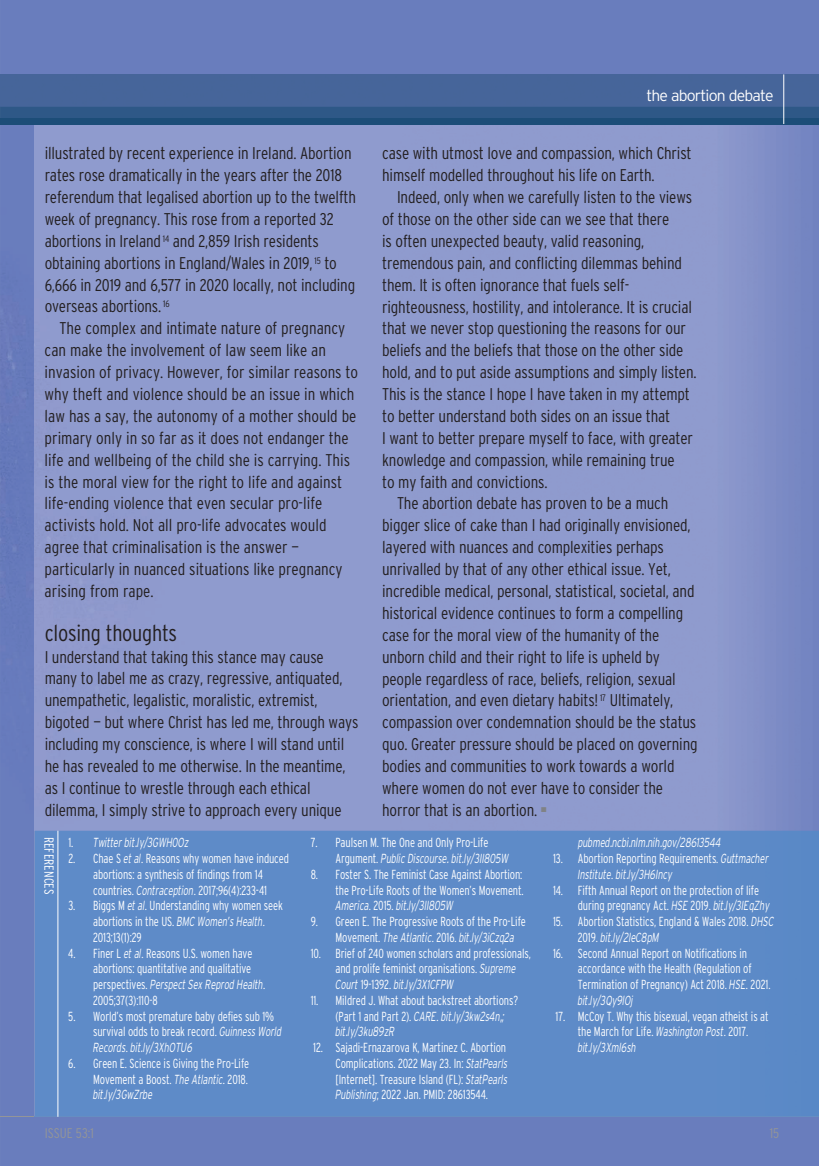
<style>
.page{position:relative;width:819px;height:1166px;background:#697dbd}
.page>*{position:absolute;margin:0;border:0;box-sizing:border-box;transform-origin:0 0}
.t1{font:300 condensed 22.75px "Interstate";letter-spacing:-.01em;color:#231f20}
.t2{font:300 condensed 16.97px/21.9px "Interstate";letter-spacing:-.01em;color:#231f20}
.t3{font:300 15.75px "Interstate";letter-spacing:-.05em;color:#fff}
.t4{font:300 condensed 14px "Interstate";color:#939598}
.t5{font:300 condensed 13.12px/15.8px "Interstate";letter-spacing:-.01em;color:#fff;scale:.9 1}
.t6{font:italic 300 13.12px "Interstate";letter-spacing:-.01em;color:#fff;scale:.69 1}
.t7{font:300 condensed 13.12px "Interstate";letter-spacing:-.01em;color:#fff}
.t8{font:7px "Zapf Dingbats ITC";color:#808285}
.s1{font-style:normal;font-stretch:condensed}
.s2{font-style:italic;font-stretch:normal}
</style>
<div class="page">
<img style="left:35px;top:124px;width:784px;height:992px">
<hr style="left:0;top:1116px;width:819px;height:1px;background:#939598">
<img style="left:0;top:74px;width:819px;height:45px">
<div style="left:0;top:119px;width:819px;height:5px;background:#1c4d78"></div>
<hr style="left:783px;top:74px;width:1px;height:50px;background:#fff">
<div style="left:35px;top:831px;width:60px;height:285px;background:#5e8bc8"></div>
<img style="left:35px;top:1117px;width:784px;height:1px">
<hr style="left:35px;top:1116px;width:784px;height:1px;background:#668dc1">
<hr style="left:57px;top:831px;width:1px;height:286px;background:#fff">
<p class="t2" style="left:45px;top:144px;width:313px">illustrated by recent experience in Ireland. Abortion rates rose dramatically in the years after the 2018 referendum that legalised abortion up to the twelfth week of pregnancy. This rose from a reported 32 abortions in Ireland <sup>14</sup> and 2,859 Irish residents obtaining abortions in England/Wales in 2019, <sup>15</sup> to 6,666 in 2019 and 6,577 in 2020 locally, not including overseas abortions. <sup>16</sup></p>
<p class="t2" style="left:45px;top:319px;width:315px;text-indent:15px">The complex and intimate nature of pregnancy can make the involvement of law seem like an invasion of privacy. However, for similar reasons to why theft and violence should be an issue in which law has a say, the autonomy of a mother should be primary only in so far as it does not endanger the life and wellbeing of the child she is carrying. This is the moral view for the right to life and against life-ending violence that even secular pro-life activists hold. Not all pro-life advocates would agree that criminalisation is the answer — particularly in nuanced situations like pregnancy arising from rape.</p>
<h1 class="t1" style="left:45px;top:624px;width:134px">closing thoughts</h1>
<p class="t2" style="left:45px;top:647px;width:315px">I understand that taking this stance may cause many to label me as crazy, regressive, antiquated, unempathetic, legalistic, moralistic, extremist, bigoted — but where Christ has led me, through ways including my conscience, is where I will stand until he has revealed to me otherwise. In the meantime, as I continue to wrestle through each ethical dilemma, I simply strive to approach every unique</p>
<p class="t3" style="left:646px;top:90px;width:129px">the abortion debate</p>
<p class="t2" style="left:382px;top:144px;width:311px">case with utmost love and compassion, which Christ himself modelled throughout his life on Earth.</p>
<p class="t2" style="left:397px;top:188px;width:296px">Indeed, only when we carefully listen to the views</p>
<p class="t2" style="left:382px;top:209px;width:289px">of those on the other side can we see that there</p>
<p class="t2" style="left:382px;top:231px;width:264px">is often unexpected beauty, valid reasoning,</p>
<p class="t2" style="left:382px;top:253px;width:301px">tremendous pain, and conflicting dilemmas behind</p>
<p class="t2" style="left:382px;top:275px;width:248px">them. It is often ignorance that fuels self-</p>
<p class="t2" style="left:382px;top:297px;width:311px">righteousness, hostility, and intolerance. It is crucial</p>
<p class="t2" style="left:382px;top:319px;width:305px">that we never stop questioning the reasons for our</p>
<p class="t2" style="left:382px;top:341px;width:303px">beliefs and the beliefs that those on the other side</p>
<p class="t2" style="left:382px;top:363px;width:316px">hold, and to put aside assumptions and simply listen.</p>
<p class="t2" style="left:382px;top:384px;width:309px">This is the stance I hope I have taken in my attempt</p>
<p class="t2" style="left:382px;top:406px;width:289px">to better understand both sides on an issue that</p>
<p class="t2" style="left:382px;top:428px;width:312px">I want to better prepare myself to face, with greater</p>
<p class="t2" style="left:382px;top:450px;width:294px">knowledge and compassion, while remaining true</p>
<p class="t2" style="left:382px;top:472px;width:167px">to my faith and convictions.</p>
<p class="t2" style="left:397px;top:494px;width:273px">The abortion debate has proven to be a much</p>
<p class="t2" style="left:382px;top:516px;width:310px">bigger slice of cake than I had originally envisioned,</p>
<p class="t2" style="left:382px;top:538px;width:283px">layered with nuances and complexities perhaps</p>
<p class="t2" style="left:382px;top:560px;width:290px">unrivalled by that of any other ethical issue. Yet,</p>
<p class="t2" style="left:382px;top:581px;width:314px">incredible medical, personal, statistical, societal, and</p>
<p class="t2" style="left:382px;top:603px;width:302px">historical evidence continues to form a compelling</p>
<p class="t2" style="left:382px;top:625px;width:278px">case for the moral view of the humanity of the</p>
<p class="t2" style="left:382px;top:647px;width:279px">unborn child and their right to life is upheld by</p>
<p class="t2" style="left:382px;top:669px;width:295px">people regardless of race, beliefs, religion, sexual</p>
<p class="t2" style="left:382px;top:691px;width:292px">orientation, and even dietary habits! <sup>17</sup> Ultimately,</p>
<p class="t2" style="left:382px;top:713px;width:315px">compassion over condemnation should be the status</p>
<p class="t2" style="left:382px;top:734px;width:317px">quo. Greater pressure should be placed on governing</p>
<p class="t2" style="left:382px;top:756px;width:294px">bodies and communities to work towards a world</p>
<p class="t2" style="left:382px;top:778px;width:282px">where women do not ever have to consider the</p>
<p class="t2" style="left:382px;top:800px;width:156px">horror that is an abortion.</p>
<p class="t8" style="left:541px;top:806px;width:7px">■</p>
<p class="t7" style="left:54px;top:837px;width:59px;rotate:90deg">REFERENCES</p>
<p class="t6" style="left:68px;top:838px;width:176px"><span class="s1">1.</span> Twitter bit.ly/3GWH0Oz</p>
<p class="t5" style="left:68px;top:851px;width:247px;text-align:center">2. Chae S <span class="s2">et al</span>. Reasons why women have induced abortions: a synthesis of findings from 14<br>countries. <span class="s2">Contraception</span>. 2017;96(4):233-41</p>
<p class="t5" style="left:93px;top:899px;width:212px;text-indent:-25px">3. Biggs M <span class="s2">et al</span>. Understanding why women seek abortions in the US. <span class="s2">BMC Women’s Health</span>.<br>2013;13(1):29</p>
<p class="t5" style="left:93px;top:946px;width:193px;text-indent:-25px">4. Finer L <span class="s2">et al</span>. Reasons U.S. women have abortions: quantitative and qualitative perspectives. <span class="s2">Perspect Sex Reprod Health</span>.<br>2005;37(3):110-8</p>
<p class="t5" style="left:93px;top:1009px;width:211px;text-indent:-25px">5. World’s most premature baby defies sub 1% survival odds to break record. <span class="s2">Guinness World<br>Records</span>. <span class="s2">bit.ly/3XhOTU6</span></p>
<p class="t5" style="left:93px;top:1056px;width:175px;text-align:justify;text-indent:-25px">6. Green E. Science is Giving the Pro-Life Movement a Boost. <span class="s2">The Atlantic</span>. 2018. <span class="s2">bit.ly/3GwZrbe</span></p>
<p class="t5" style="left:335px;top:836px;width:194px;text-indent:-25px">7. Paulsen M. The One and Only Pro-Life<br>Argument. <span class="s2">Public Discourse. bit.ly/3II805W</span></p>
<p class="t5" style="left:335px;top:867px;width:211px;text-align:justify;text-indent:-25px">8. Foster S. The Feminist Case Against Abortion: the Pro-Life Roots of the Women’s Movement.<br><span class="s2">America</span>. 2015. <span class="s2">bit.ly/3II805W</span></p>
<p class="t5" style="left:335px;top:914px;width:213px;text-indent:-25px">9. Green E. The Progressive Roots of the Pro-Life<br>Movement. <span class="s2">The Atlantic</span>. 2016. <span class="s2">bit.ly/3iCzq2a</span></p>
<p class="t5" style="left:335px;top:946px;width:219px;text-indent:-25px">10. Brief of 240 women scholars and professionals, and prolife feminist organisations. <span class="s2">Supreme<br>Court</span> 19-1392. <span class="s2">bit.ly/3X1CFPW</span></p>
<p class="t5" style="left:335px;top:993px;width:204px;text-indent:-25px">11. Mildred J. What about backstreet abortions? (Part 1 and Part 2). <span class="s2">CARE</span>. <span class="s2">bit.ly/3kw2s4n,; bit.ly/3ku89zR</span></p>
<p class="t5" style="left:335px;top:1040px;width:193px;text-align:justify;text-indent:-22px">12. Sajadi-Ernazarova K, Martinez C. Abortion Complications. 2022 May 23. In: <span class="s2">StatPearls </span>[Internet]. Treasure Island (FL): <span class="s2">StatPearls Publishing</span>; 2022 Jan. PMID: 28613544.</p>
<p class="t6" style="left:577px;top:838px;width:209px">pubmed.ncbi.nlm.nih.gov/28613544</p>
<p class="t5" style="left:577px;top:851px;width:214px;text-indent:-25px">13. Abortion Reporting Requirements. <span class="s2">Guttmacher<br>Institute</span>. <span class="s2">bit.ly/3H6Incy</span></p>
<p class="t5" style="left:577px;top:883px;width:214px;text-indent:-25px">14. Fifth Annual Report on the protection of life during pregnancy Act. <span class="s2">HSE</span> 2019. <span class="s2">bit.ly/3IEqZhy</span></p>
<p class="t5" style="left:577px;top:914px;width:219px;text-indent:-25px">15. Abortion Statistics, England &amp; Wales 2018. <span class="s2">DHSC<br></span>2019. <span class="s2">bit.ly/2IeC8pM</span></p>
<p class="t5" style="left:577px;top:946px;width:216px;text-indent:-25px">16. Second Annual Report on Notifications in accordance with the Health (Regulation of Termination of Pregnancy) Act 2018. <span class="s2">HSE</span>. 2021. <span class="s2">bit.ly/3Qy9lOj</span></p>
<p class="t5" style="left:577px;top:1009px;width:213px;text-indent:-22px">17. McCoy T. Why this bisexual, vegan atheist is at the March for Life. <span class="s2">Washington Post</span>. 2017. <span class="s2">bit.ly/3XmI6sh</span></p>
<p class="t4" style="left:45px;top:1127px;width:51px">ISSUE 53:1</p>
<p class="t4" style="left:769px;top:1127px;width:11px">15</p>
</div>
